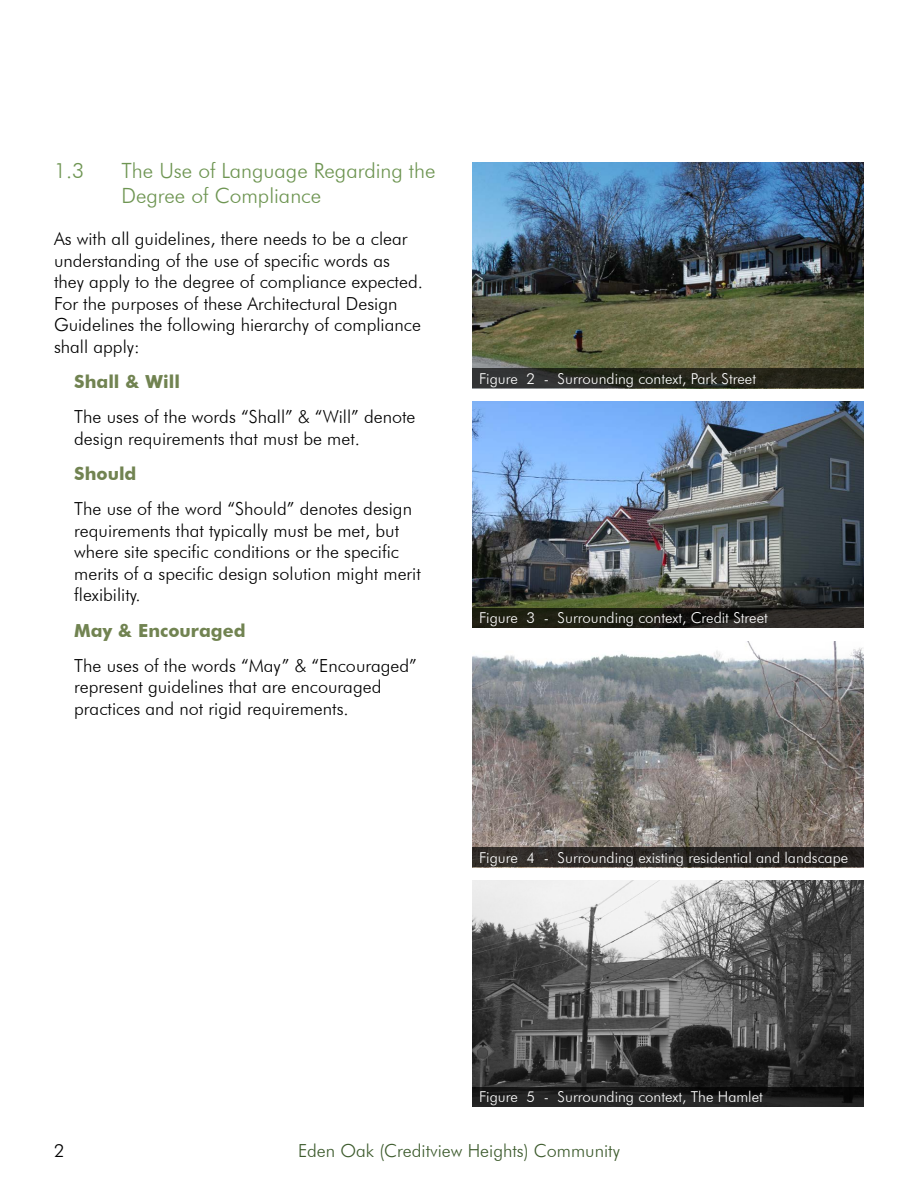
<style>
.page{position:relative;width:918px;height:1188px;background:#fff}
.page>*{position:absolute;margin:0;border:0;box-sizing:border-box;transform-origin:0 0}
.t1{font:300 21px/25.2px "Futura BT";color:#6e9552}
.t2{font:300 18px/21.6px "Futura BT";color:#000}
.t3{font:300 18px "Futura BT";color:#3d5b2d}
.t4{font:700 18px "Futura BT";color:#718351}
.t5{font:300 15px "Futura BT";color:#fff}
</style>
<div class="page">
<img style="left:472px;top:881px;width:392px;height:206px">
<img style="left:472px;top:641px;width:392px;height:206px">
<img style="left:472px;top:162px;width:392px;height:206px">
<img style="left:472px;top:402px;width:392px;height:206px">
<svg style="left:472px;top:368px;width:392px;height:20px;background:#272820"></svg>
<svg style="left:472px;top:608px;width:392px;height:20px;background:#1f1f17"></svg>
<svg style="left:472px;top:847px;width:392px;height:20px;background:#2b2825"></svg>
<svg style="left:472px;top:1087px;width:392px;height:20px;background:#1c1c1c"></svg>
<p class="t1" style="left:54px;top:158px;width:32px">1.3</p>
<p class="t1" style="left:121px;top:158px;width:315px">The Use of Language Regarding the<br>Degree of Compliance</p>
<p class="t2" style="left:54px;top:228px;width:370px">As with all guidelines, there needs to be a clear understanding of the use of specific words as they apply to the degree of compliance expected.<br>For the purposes of these Architectural Design Guidelines the following hierarchy of compliance shall apply:</p>
<p class="t4" style="left:74px;top:371px;width:107px">Shall &amp; Will</p>
<p class="t2" style="left:74px;top:406px;width:343px">The uses of the words “Shall” &amp; “Will” denote design requirements that must be met.</p>
<p class="t4" style="left:74px;top:463px;width:64px">Should</p>
<p class="t2" style="left:74px;top:498px;width:348px">The use of the word “Should” denotes design requirements that typically must be met, but where site specific conditions or the specific merits of a specific design solution might merit flexibility.</p>
<p class="t4" style="left:74px;top:619px;width:173px">May &amp; Encouraged</p>
<p class="t2" style="left:74px;top:654px;width:344px">The uses of the words “May” &amp; “Encouraged” represent guidelines that are encouraged practices and not rigid requirements.</p>
<p class="t5" style="left:479px;top:369px;width:278px">Figure 2 - Surrounding context, Park Street</p>
<p class="t5" style="left:479px;top:609px;width:290px">Figure 3 - Surrounding context, Credit Street</p>
<p class="t5" style="left:479px;top:848px;width:371px">Figure 4 - Surrounding existing residential and landscape</p>
<p class="t5" style="left:479px;top:1088px;width:285px">Figure 5 - Surrounding context, The Hamlet</p>
<p class="t2" style="left:54px;top:1140px;width:12px">2</p>
<p class="t3" style="left:298px;top:1140px;width:323px">Eden Oak (Creditview Heights) Community</p>
</div>
